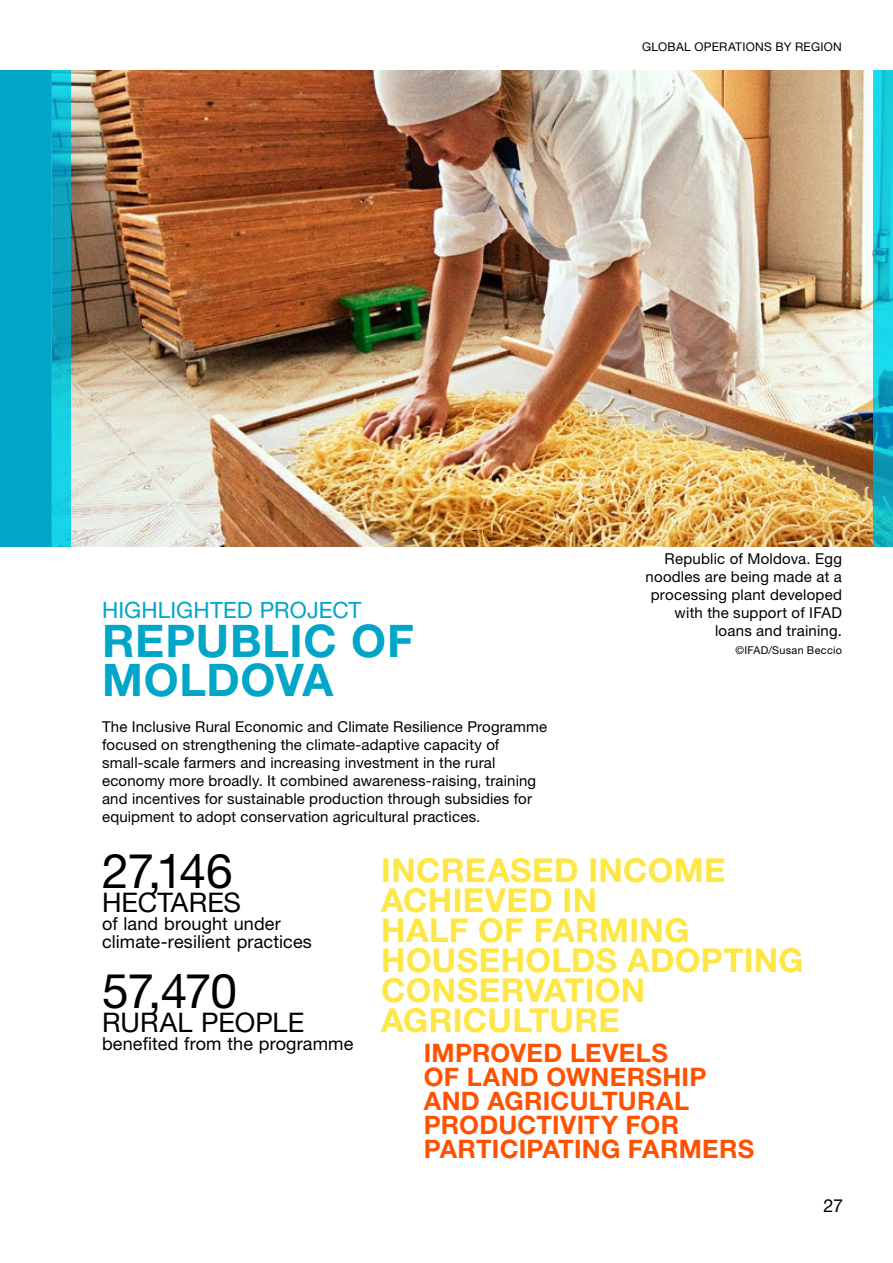
<style>
.page{position:relative;width:893px;height:1263px;background:#fff}
.page>*{position:absolute;margin:0;border:0;box-sizing:border-box;transform-origin:0 0}
.t1{font:48px "Helvetica Neue LT Std";letter-spacing:-.03em;color:#000}
.t2{font:700 45px/39px "Helvetica Neue LT Std";letter-spacing:.015em;color:#00a5c8}
.t3{font:700 33px/30px "Helvetica Neue LT Std";letter-spacing:.01em;color:#fee644}
.t4{font:27px "Helvetica Neue LT Std";letter-spacing:.005em;color:#000}
.t5{font:700 25.5px/24px "Helvetica Neue LT Std";letter-spacing:.01em;color:#ff5200}
.t6{font:22.5px "Helvetica Neue LT Std";letter-spacing:.005em;color:#00a5c8}
.t7{font:18px/18px "Helvetica Neue LT Std";letter-spacing:.005em;color:#000}
.t8{font:15px/18px "Helvetica Neue LT Std";letter-spacing:.01em;color:#000}
.t9{font:12px "Helvetica Neue LT Std";letter-spacing:.025em;color:#000}
.t10{font:10.8px "Helvetica Neue LT Std";letter-spacing:.03em;color:#000}
</style>
<div class="page">
<img style="left:70px;top:70px;width:804px;height:477px">
<div style="left:0;top:70px;width:51px;height:477px;background:#00a5c8"></div>
<svg style="left:874px;top:70px;width:19px;height:477px;background:#12bed3"></svg>
<svg style="left:51px;top:70px;width:19px;height:477px;background:#10b5cf"></svg>
<p class="t9" style="left:642px;top:40px;width:201px">GLOBAL OPERATIONS BY REGION</p>
<h3 class="t6" style="left:102px;top:597px;width:261px">HIGHLIGHTED PROJECT</h3>
<h2 class="t2" style="left:102px;top:620px;width:313px">REPUBLIC OF<br>MOLDOVA</h2>
<p class="t8" style="left:102px;top:717px;width:447px">The Inclusive Rural Economic and Climate Resilience Programme focused on strengthening the climate-adaptive capacity of small‑scale farmers and increasing investment in the rural economy more broadly. It combined awareness-raising, training and incentives for sustainable production through subsidies for equipment to adopt conservation agricultural practices.</p>
<p class="t8" style="left:646px;top:549px;width:198px;text-align:right">Republic of Moldova. Egg noodles are being made at a processing plant developed with the support of IFAD loans and training.</p>
<p class="t10" style="left:735px;top:644px;width:108px">©IFAD/Susan Beccio</p>
<h1 class="t1" style="left:102px;top:842px;width:132px">27,146</h1>
<h3 class="t4" style="left:102px;top:886px;width:141px">HECTARES</h3>
<p class="t7" style="left:102px;top:914px;width:211px">of land brought under climate‑resilient practices</p>
<h1 class="t1" style="left:102px;top:962px;width:137px">57,470</h1>
<h3 class="t4" style="left:102px;top:1006px;width:204px">RURAL PEOPLE</h3>
<p class="t7" style="left:102px;top:1034px;width:253px">benefited from the programme</p>
<h3 class="t3" style="left:381px;top:855px;width:424px">INCREASED INCOME<br>ACHIEVED IN<br>HALF OF FARMING<br>HOUSEHOLDS ADOPTING<br>CONSERVATION<br>AGRICULTURE</h3>
<h3 class="t5" style="left:424px;top:1040px;width:332px">IMPROVED LEVELS<br>OF LAND OWNERSHIP<br>AND AGRICULTURAL<br>PRODUCTIVITY FOR<br>PARTICIPATING FARMERS</h3>
<p class="t7" style="left:824px;top:1196px;width:21px">27</p>
</div>
